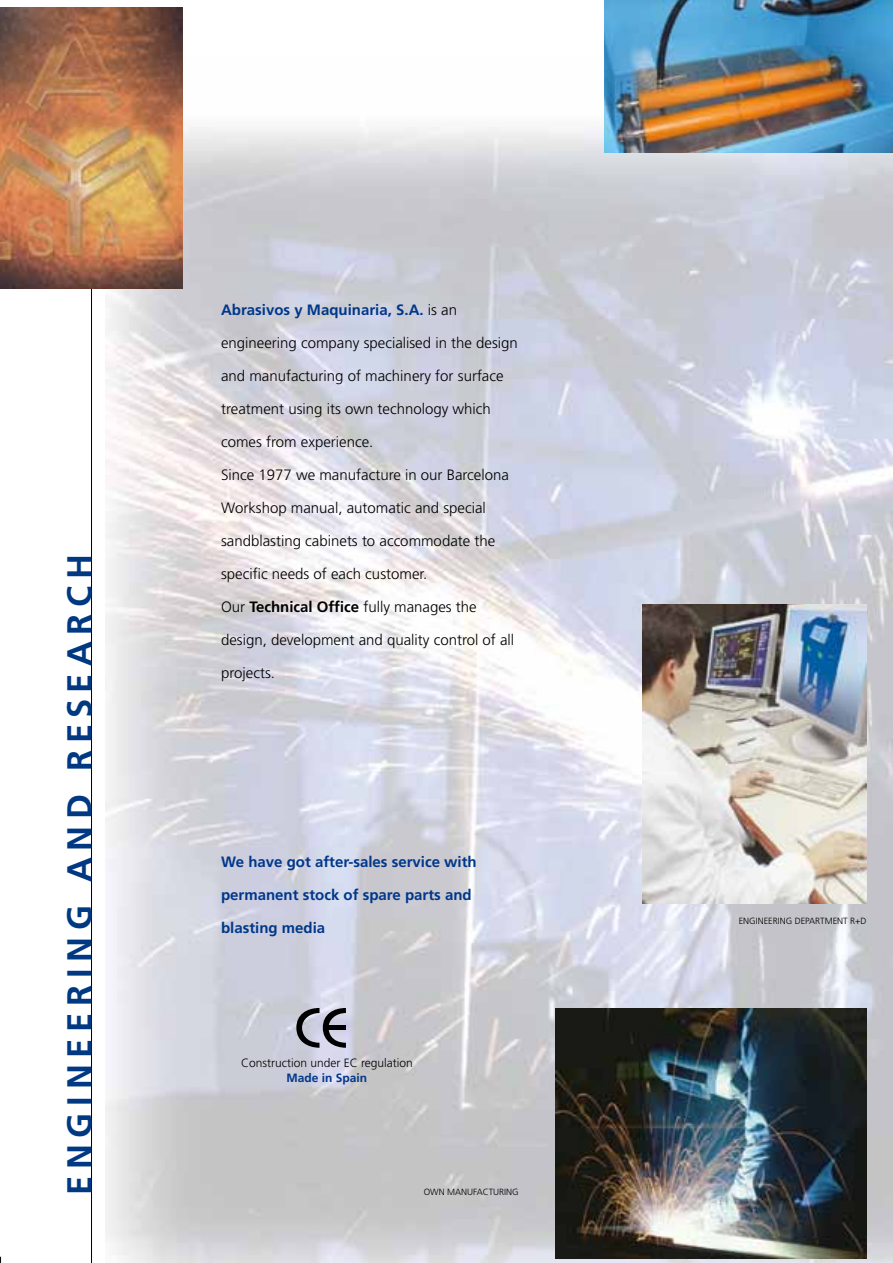
<style>
.page{position:relative;width:893px;height:1263px;background:#fff}
.page>*{position:absolute;margin:0;border:0;box-sizing:border-box;transform-origin:0 0}
.t1{font:700 34.5px "Frutiger LT Std";letter-spacing:.195em;color:#003882}
.t2{font:300 15px "Frutiger LT Std";color:#000}
.t3{font:700 15px "Frutiger LT Std";color:#00378b}
.t4{font:300 12px "Frutiger LT Std";color:#000}
.t5{font:700 12px "Frutiger LT Std";color:#00378b}
.t6{font:300 9px "Frutiger LT Std";color:#000}
.s1{font-weight:300;color:#000}
.s2{font-weight:700}
</style>
<div class="page">
<img style="left:105px;top:55px;width:788px;height:1208px">
<hr style="left:91px;top:254px;width:1px;height:1009px;background:#000">
<img style="left:643px;top:604px;width:224px;height:299px">
<img style="left:556px;top:1009px;width:311px;height:249px">
<img style="left:604px;top:0;width:289px;height:153px">
<img style="left:0;top:8px;width:182px;height:281px">
<svg style="left:296px;top:1008px;width:50px;height:40px"></svg>
<h1 class="t1" style="left:59px;top:1195px;width:642px;rotate:-90deg">ENGINEERING AND RESEARCH</h1>
<p class="t3" style="left:221px;top:301px;width:237px">Abrasivos y Maquinaria, S.A. <span class="s1">is an</span></p>
<p class="t2" style="left:221px;top:335px;width:298px">engineering company specialised in the design</p>
<p class="t2" style="left:221px;top:368px;width:284px">and manufacturing of machinery for surface</p>
<p class="t2" style="left:221px;top:401px;width:271px">treatment using its own technology which</p>
<p class="t2" style="left:221px;top:434px;width:154px">comes from experience.</p>
<p class="t2" style="left:221px;top:467px;width:289px">Since 1977 we manufacture in our Barcelona</p>
<p class="t2" style="left:221px;top:500px;width:266px">Workshop manual, automatic and special</p>
<p class="t2" style="left:221px;top:533px;width:276px">sandblasting cabinets to accommodate the</p>
<p class="t2" style="left:221px;top:566px;width:208px">specific needs of each customer.</p>
<p class="t2" style="left:221px;top:599px;width:257px">Our <span class="s2">Technical Office</span> fully manages the</p>
<p class="t2" style="left:221px;top:632px;width:295px">design, development and quality control of all</p>
<p class="t2" style="left:221px;top:665px;width:55px">projects.</p>
<p class="t3" style="left:221px;top:853px;width:257px">We have got after-sales service with</p>
<p class="t3" style="left:221px;top:886px;width:252px">permanent stock of spare parts and</p>
<p class="t3" style="left:221px;top:919px;width:106px">blasting media</p>
<p class="t4" style="left:241px;top:1056px;width:173px">Construction under EC regulation</p>
<p class="t5" style="left:287px;top:1070px;width:82px">Made in Spain</p>
<p class="t6" style="left:424px;top:1187px;width:97px">Own manufacturing</p>
<p class="t6" style="left:739px;top:916px;width:129px">Engineering Department R+D</p>
</div>
